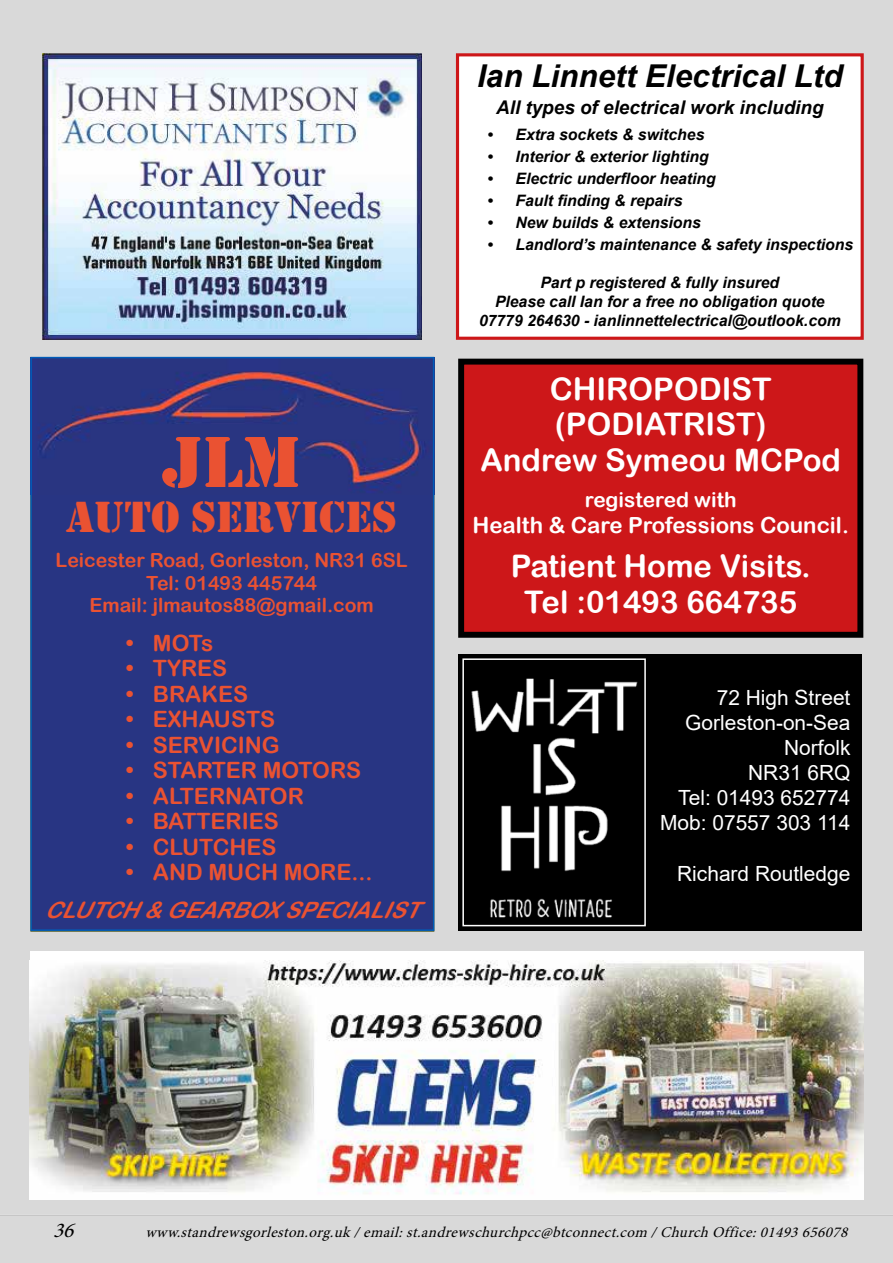
<style>
.page{position:relative;width:893px;height:1263px;background:#fff}
.page>*{position:absolute;margin:0;border:0;box-sizing:border-box;transform-origin:0 0}
.t1{font:75px "Stencil";color:#ea5232}
.t2{font:45px "Stencil";color:#ea5232}
.t3{font:italic 700 31.5px "Arial";color:#000}
.t4{font:31.2px/35.5px "Arial Rounded MT Bold";color:#fff;text-align:center}
.t5{font:22.5px "Arial Rounded MT Bold";color:#ea5232}
.t6{font:italic 22.5px "Arial Rounded MT Bold";color:#ea5232}
.t7{font:22.2px "Arial Rounded MT Bold";color:#fff}
.t8{font:italic 21px "Minion Pro";color:#000}
.t9{font:20.85px/25px "Arial";color:#fff;text-align:right}
.t10{font:20.7px "Arial Rounded MT Bold";color:#fff}
.t11{font:19.5px/22.5px "Arial Rounded MT Bold";color:#ea5232;text-align:center}
.t12{font:italic 700 18.9px "Arial";color:#000}
.t13{font:italic 700 15.75px/18.9px "Arial";color:#000;text-align:center}
.t14{font:italic 15px "Minion Pro";color:#000}
</style>
<div class="page">
<div style="left:0;top:1216px;width:893px;height:47px;background:#d9d9d9"></div>
<hr style="left:0;top:1214px;width:893px;height:1px;background:#000">
<div style="left:0;top:0;width:893px;height:1214px;background:#d9d9d9"></div>
<img style="left:43px;top:53px;width:378px;height:286px">
<div style="left:461px;top:362px;width:399px;height:273px;background:#cd1719"></div>
<div style="left:458px;top:359px;width:405px;height:279px;border:6px solid #000"></div>
<div style="left:458px;top:654px;width:404px;height:276px;background:#000"></div>
<img style="left:462px;top:678px;width:184px;height:249px">
<div style="left:462px;top:658px;width:184px;height:268px;border:2px solid #fff"></div>
<div style="left:457px;top:55px;width:405px;height:283px;background:#fff"></div>
<div style="left:456px;top:53px;width:408px;height:287px;border:3px solid #cd1719"></div>
<div style="left:30px;top:358px;width:404px;height:574px;background:#283583"></div>
<img style="left:33px;top:357px;width:402px;height:137px">
<div style="left:30px;top:357px;width:404px;height:574px;border:2px solid #005cb9"></div>
<div style="left:30px;top:951px;width:833px;height:249px;background:#fff"></div>
<img style="left:30px;top:960px;width:833px;height:235px">
<h1 class="t1" style="left:162px;top:419px;width:140px">JLM</h1>
<h2 class="t2" style="left:66px;top:491px;width:332px">AUTO SERVICES</h2>
<p class="t11" style="left:56px;top:549px;width:354px">Leicester Road, Gorleston, NR31 6SL<br>Tel: 01493 445744<br>Email: jlmautos88@gmail.com</p>
<h3 class="t5" style="left:126px;top:629px;width:89px">• MOTs</h3>
<h3 class="t5" style="left:126px;top:655px;width:103px">• TYRES</h3>
<h3 class="t5" style="left:126px;top:680px;width:124px">• BRAKES</h3>
<h3 class="t5" style="left:126px;top:706px;width:151px">• EXHAUSTS</h3>
<h3 class="t5" style="left:126px;top:731px;width:155px">• SERVICING</h3>
<h3 class="t5" style="left:126px;top:757px;width:237px">• STARTER MOTORS</h3>
<h3 class="t5" style="left:126px;top:782px;width:179px">• ALTERNATOR</h3>
<h3 class="t5" style="left:126px;top:808px;width:154px">• BATTERIES</h3>
<h3 class="t5" style="left:126px;top:833px;width:152px">• CLUTCHES</h3>
<h3 class="t5" style="left:126px;top:859px;width:248px">• AND MUCH MORE...</h3>
<h3 class="t6" style="left:44px;top:897px;width:388px">CLUTCH&amp;GEARBOXSPECIALIST</h3>
<h3 class="t3" style="left:477px;top:55px;width:367px">Ian Linnett Electrical Ltd</h3>
<p class="t12" style="left:496px;top:95px;width:329px">All types of electrical work including</p>
<p class="t13" style="left:487px;top:126px;width:219px">• Extra sockets &amp; switches</p>
<p class="t13" style="left:487px;top:148px;width:223px">• Interior &amp; exterior lighting</p>
<p class="t13" style="left:487px;top:170px;width:230px">• Electric underfloor heating</p>
<p class="t13" style="left:487px;top:192px;width:197px">• Fault finding &amp; repairs</p>
<p class="t13" style="left:487px;top:214px;width:215px">• New builds &amp; extensions</p>
<p class="t13" style="left:487px;top:236px;width:368px">• Landlord’s maintenance &amp; safety inspections</p>
<p class="t13" style="left:479px;top:274px;width:363px">Part p registered &amp; fully insured<br>Please call Ian for a free no obligation quote<br>07779 264630 - ianlinnettelectrical@outlook.com</p>
<h3 class="t4" style="left:480px;top:371px;width:362px">CHIROPODIST (PODIATRIST)<br>Andrew Symeou MCPod</h3>
<h3 class="t10" style="left:585px;top:487px;width:153px">registered with</h3>
<h3 class="t7" style="left:472px;top:512px;width:378px">Health &amp; Care Professions Council.</h3>
<h3 class="t4" style="left:511px;top:548px;width:301px">Patient Home Visits.<br>Tel :01493 664735</h3>
<h3 class="t9" style="left:660px;top:685px;width:192px">72 High Street<br>Gorleston-on-Sea<br>Norfolk<br>NR31 6RQ<br>Tel: 01493 652774<br>Mob: 07557 303 114</h3>
<h3 class="t9" style="left:677px;top:861px;width:175px">Richard Routledge</h3>
<h3 class="t8" style="left:53px;top:1216px;width:29px">36</h3>
<p class="t14" style="left:145px;top:1222px;width:709px">www.standrewsgorleston.org.uk/email:st.andrewschurchpcc@btconnect.com /ChurchOffice:01493656078</p>
</div>
